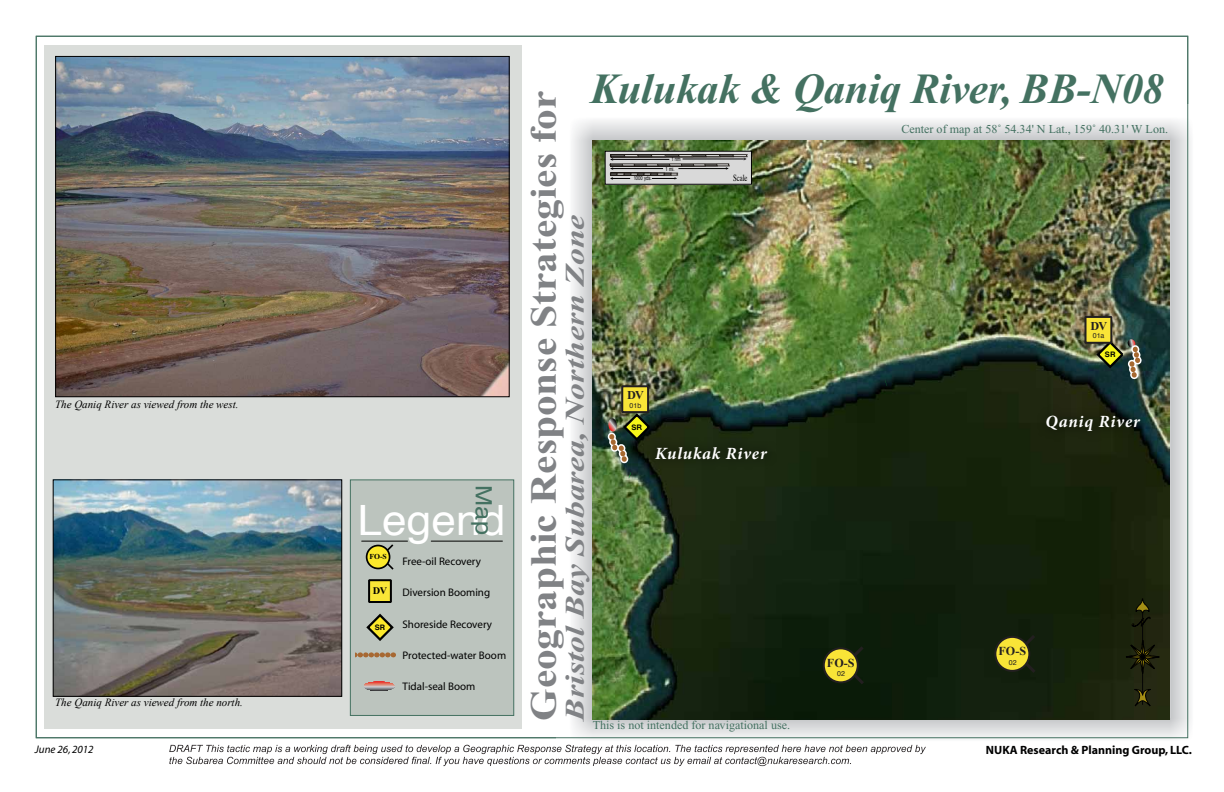
<style>
.page{position:relative;width:1224px;height:792px;background:#fff}
.page>*{position:absolute;margin:0;border:0;box-sizing:border-box;transform-origin:0 0}
.t1{font:italic 700 43px "Times New Roman";letter-spacing:-.01em;color:#447161}
.t2{font:41.8px "Helvetica";color:#fff;scale:1.06 1}
.t3{font:700 37px "Times New Roman";color:#808285;scale:1.12 1}
.t4{font:italic 700 27px "Times New Roman";color:#808285;scale:1.25 1}
.t5{font:22.5px "Helvetica";color:#447161;scale:1.12 1}
.t6{font:italic 700 17.1px "Minion Pro";letter-spacing:.05em;color:#fff}
.t7{font:12.1px "Times New Roman";color:#447161}
.t8{font:700 12.1px "Times New Roman";color:#231f20}
.t9{font:700 12.1px "Times New Roman";color:#231f20}
.t10{font:700 12px "Myriad";color:#000}
.t11{font:11px "Myriad";color:#000}
.t12{font:italic 11px "Times New Roman";color:#000}
.t13{font:italic 11px "Myriad";color:#000}
.t14{font:700 10.2px "Times New Roman";color:#000}
.t15{font:9.3px "Times";color:#000;scale:.71 1}
.t16{font:700 7.7px "Times New Roman";color:#000}
.t17{font:700 7.6px "Helvetica";color:#000}
.t18{font:700 7.5px "Helvetica";color:#000}
.t19{font:7.1px "Helvetica";color:#231f20}
.t20{font:5.8px/9.5px "Helvetica";color:#000;scale:.71 1}
</style>
<div class="page">
<img style="left:556px;top:105px;width:635px;height:640px">
<div style="left:45px;top:45px;width:477px;height:684px;background:#daddda"></div>
<svg style="left:169px;top:745px;width:757px;height:21px"></svg>
<img style="left:592px;top:141px;width:578px;height:579px">
<svg style="left:607px;top:153px;width:143px;height:29px;fill:#d9d9d9"></svg>
<div style="left:605px;top:151px;width:147px;height:33px;border:1px solid #000"></div>
<hr style="left:611px;top:155px;width:136px;height:2px;background:#fff">
<hr style="left:611px;top:155px;width:136px;height:1px;background:#1f1a16">
<hr style="left:611px;top:157px;width:136px;height:1px;background:#1f1a16">
<hr style="left:611px;top:155px;width:122px;height:2px;background:#71706f">
<hr style="left:611px;top:155px;width:122px;height:1px;background:#1f1a16">
<hr style="left:611px;top:155px;width:109px;height:2px;background:#fff">
<hr style="left:611px;top:155px;width:109px;height:1px;background:#1f1a16">
<hr style="left:611px;top:155px;width:95px;height:2px;background:#71706f">
<hr style="left:611px;top:155px;width:95px;height:1px;background:#1f1a16">
<hr style="left:611px;top:155px;width:81px;height:2px;background:#fff">
<hr style="left:611px;top:155px;width:81px;height:1px;background:#1f1a16">
<hr style="left:610px;top:166px;width:119px;height:1px;background:#1f1a16">
<div style="left:610px;top:164px;width:119px;height:2px;border:1px solid #1f1a16"></div>
<hr style="left:678px;top:168px;width:49px;height:1px;background:#000">
<svg style="left:726px;top:166px;width:4px;height:4px"></svg>
<svg style="left:610px;top:155px;width:72px;height:25px"></svg>
<hr style="left:683px;top:159px;width:62px;height:1px;background:#000">
<svg style="left:743px;top:155px;width:5px;height:6px"></svg>
<div style="left:639px;top:429px;width:145px;height:52px;background:#1c2910"></div>
<img style="left:1030px;top:397px;width:127px;height:51px">
<svg style="left:844px;top:643px;width:23px;height:45px"></svg>
<div style="left:824px;top:648px;width:34px;height:34px;background:#f9e437;border-radius:50%"></div>
<div style="left:823px;top:647px;width:36px;height:36px;border:2px solid #231f20;border-radius:50%"></div>
<svg style="left:1005px;top:632px;width:34px;height:44px"></svg>
<div style="left:995px;top:637px;width:34px;height:34px;background:#f9e437;border-radius:50%"></div>
<div style="left:994px;top:636px;width:36px;height:36px;border:2px solid #231f20;border-radius:50%"></div>
<div style="left:1086px;top:317px;width:25px;height:26px;background:#f9e437"></div>
<div style="left:1084px;top:316px;width:28px;height:28px;border:2px solid #231f20"></div>
<div style="left:622px;top:386px;width:26px;height:26px;background:#f9e437"></div>
<div style="left:621px;top:385px;width:28px;height:28px;border:2px solid #231f20"></div>
<img style="left:601px;top:412px;width:51px;height:66px">
<svg style="left:1095px;top:336px;width:52px;height:49px"></svg>
<hr style="left:1142px;top:612px;width:1px;height:93px;background:#000">
<svg style="left:1122px;top:636px;width:41px;height:42px"></svg>
<svg style="left:1134px;top:689px;width:17px;height:18px"></svg>
<svg style="left:1132px;top:599px;width:18px;height:28px"></svg>
<img style="left:55px;top:481px;width:285px;height:214px">
<div style="left:53px;top:479px;width:289px;height:218px;border:1px solid #000"></div>
<img style="left:57px;top:58px;width:451px;height:337px">
<div style="left:55px;top:56px;width:455px;height:341px;border:1px solid #000"></div>
<div style="left:350px;top:480px;width:164px;height:236px;background:#bcc4be;border:1px solid #447161"></div>
<div style="left:369px;top:580px;width:22px;height:22px;background:#fae637"></div>
<div style="left:368px;top:579px;width:24px;height:24px;border:2px solid #000"></div>
<svg style="left:366px;top:614px;width:28px;height:27px"></svg>
<hr style="left:362px;top:541px;width:46px;height:1px;background:#000">
<hr style="left:431px;top:541px;width:71px;height:1px;background:#000">
<hr style="left:364px;top:691px;width:31px;height:1px;background:#040404">
<svg style="left:381px;top:544px;width:13px;height:26px"></svg>
<div style="left:367px;top:546px;width:23px;height:22px;background:#fce92b;border-radius:50%"></div>
<div style="left:366px;top:545px;width:24px;height:24px;border:2px solid #000;border-radius:50%"></div>
<svg style="left:356px;top:652px;width:38px;height:5px"></svg>
<p class="t12" style="left:55px;top:397px;width:185px">The Qaniq River as viewed from the west.</p>
<p class="t12" style="left:55px;top:695px;width:189px">The Qaniq River as viewed from the north.</p>
<h3 class="t5" style="left:501px;top:485px;width:46px;rotate:90deg">Map</h3>
<h2 class="t2" style="left:357px;top:488px;width:141px">Legend</h2>
<p class="t16" style="left:369px;top:552px;width:19px">FO-S</p>
<p class="t14" style="left:373px;top:585px;width:16px">DV</p>
<p class="t18" style="left:375px;top:622px;width:12px">SR</p>
<p class="t11" style="left:403px;top:556px;width:80px">Free-oil Recovery</p>
<p class="t11" style="left:403px;top:587px;width:89px">Diversion Booming</p>
<p class="t11" style="left:403px;top:618px;width:91px">Shoreside Recovery</p>
<p class="t11" style="left:403px;top:650px;width:105px">Protected-water Boom</p>
<p class="t11" style="left:403px;top:681px;width:74px">Tidal-seal Boom</p>
<h1 class="t1" style="left:590px;top:66px;width:575px">Kulukak &amp; Qaniq River, BB-N08</h1>
<p class="t7" style="left:901px;top:123px;width:268px">Center of map at 58˚ 54.34' N Lat., 159˚ 40.31' W Lon.</p>
<h3 class="t3" style="left:523px;top:720px;width:564px;rotate:-90deg">Geographic Response Strategies for</h3>
<p class="t20" style="left:666px;top:155px;width:23px;text-indent:6px">1 nm<br>1 mi.</p>
<p class="t15" style="left:733px;top:172px;width:22px">Scale</p>
<p class="t20" style="left:634px;top:174px;width:27px">1000 yds.</p>
<h3 class="t4" style="left:560px;top:720px;width:406px;rotate:-90deg">Bristol Bay Subarea, Northern Zone</h3>
<p class="t9" style="left:1090px;top:319px;width:18px">DV</p>
<p class="t19" style="left:1093px;top:330px;width:13px">01a</p>
<p class="t17" style="left:1105px;top:349px;width:12px">SR</p>
<p class="t9" style="left:627px;top:388px;width:18px">DV</p>
<p class="t19" style="left:630px;top:400px;width:13px">01b</p>
<h3 class="t6" style="left:1046px;top:409px;width:96px">Qaniq River</h3>
<p class="t17" style="left:632px;top:421px;width:12px">SR</p>
<h3 class="t6" style="left:655px;top:441px;width:113px">Kulukak River</h3>
<p class="t8" style="left:999px;top:643px;width:29px">FO-S</p>
<p class="t19" style="left:1009px;top:657px;width:9px">02</p>
<p class="t8" style="left:827px;top:654px;width:29px">FO-S</p>
<p class="t19" style="left:837px;top:668px;width:9px">02</p>
<p class="t7" style="left:593px;top:719px;width:199px">This is not intended for navigational use.</p>
<p class="t13" style="left:35px;top:744px;width:60px">June 26, 2012</p>
<p class="t10" style="left:986px;top:744px;width:208px">NUKA Research &amp; Planning Group, LLC.</p>
</div>
